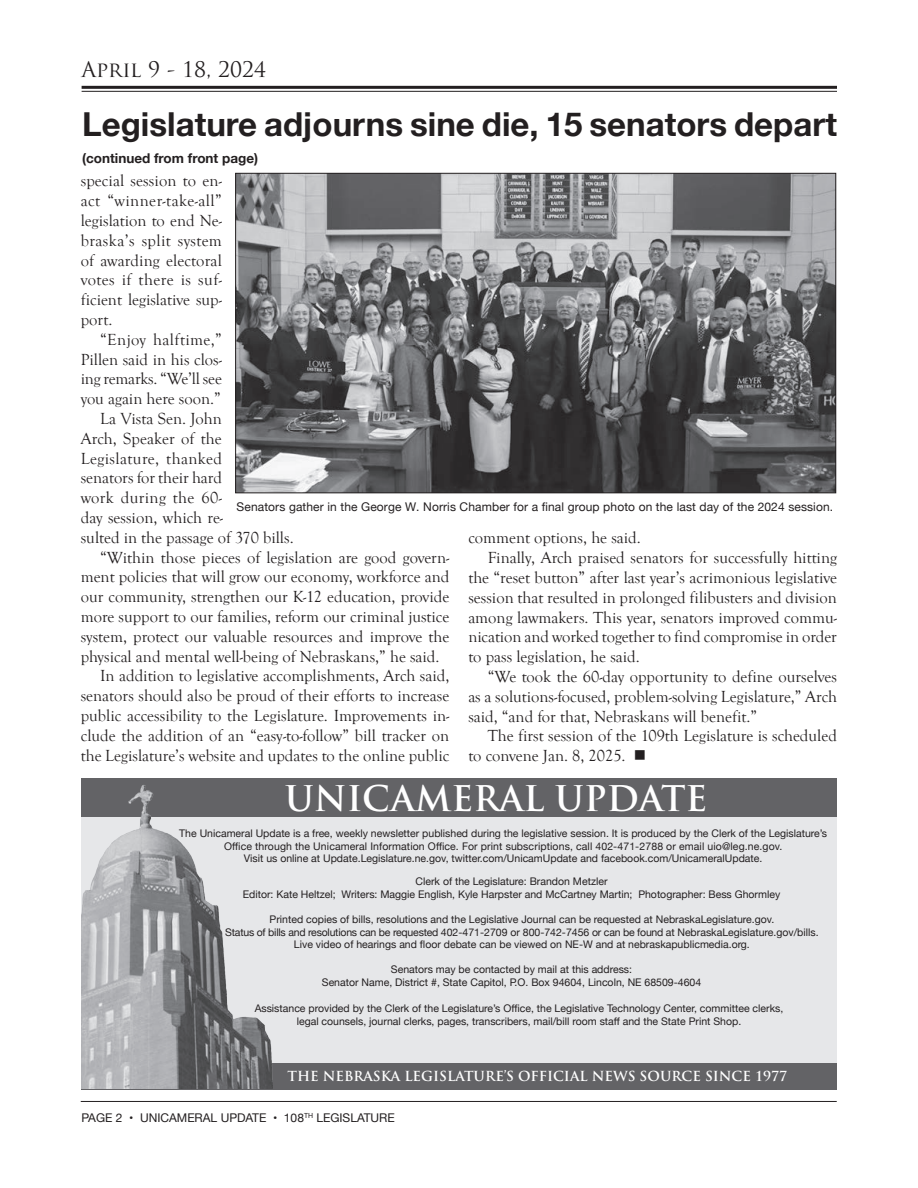
<style>
.page{position:relative;width:918px;height:1188px;background:#fff}
.page>*{position:absolute;margin:0;border:0;box-sizing:border-box;transform-origin:0 0}
.t1{font:700 34.5px "Trajan Pro";color:#fff}
.Upfront_Headline{font:700 33px "Helvetica Neue";color:#231f20}
.t2{font:21px "Trajan Pro";color:#231f20}
.body{font:16.5px/19.8px "Goudy Old Style T";color:#231f20;text-align:justify}
.t3{font:700 13.5px "Trajan Pro";color:#fff}
.Upfront_Headline-2{font:700 13.5px "Helvetica Neue";color:#231f20}
.photo_caption{font:12px "Helvetica Neue";letter-spacing:.01em;color:#231f20}
.t4{font:10.5px/12.6px "Helvetica Neue";color:#231f20;text-align:center}
</style>
<div class="page">
<hr style="left:81px;top:1101px;width:756px;height:1px;background:#231f20">
<hr style="left:82px;top:86px;width:755px;height:3px;background:#231f20">
<hr style="left:82px;top:91px;width:755px;height:1px;background:#231f20">
<div style="left:81px;top:813px;width:756px;height:250px;background:#e6e7e9"></div>
<div style="left:81px;top:1063px;width:755px;height:26px;background:#636366"></div>
<div style="left:81px;top:778px;width:756px;height:39px;background:#636366"></div>
<img style="left:81px;top:785px;width:192px;height:304px">
<img style="left:237px;top:175px;width:597px;height:316px">
<p class="t2" style="left:82px;top:56px;width:186px">April 9 - 18, 2024</p>
<p class="Upfront_Headline" style="left:82px;top:98px;width:756px">Legislature adjourns sine die, 15 senators depart</p>
<p class="Upfront_Headline-2" style="left:82px;top:148px;width:177px">(continued from front page)</p>
<p class="body" style="left:81px;top:171px;width:143px">special session to en&shy;act “winner-take-all” legislation to end Ne&shy;braska’s split system of awarding electoral votes if there is suf&shy;ficient legislative sup&shy;port.</p>
<p class="body" style="left:81px;top:330px;width:143px;text-indent:19px">“Enjoy halftime,” Pillen said in his clos&shy;ing remarks. “We’ll see you again here soon.”</p>
<p class="body" style="left:81px;top:409px;width:214px;text-align:left;text-indent:19px">La Vista Sen. John<br>Arch, Speaker of the<br>Legislature, thanked<br>senators for their hard<br>work during the 60-<br>day session, which re-<br>sulted in the passage of 370 bills.</p>
<p class="body" style="left:81px;top:548px;width:370px;text-indent:19px">“Within those pieces of legislation are good govern&shy;ment policies that will grow our economy, workforce and our community, strengthen our K-12 education, provide more support to our families, reform our criminal justice system, protect our valuable resources and improve the physical and mental well-being of Nebraskans,” he said.</p>
<p class="body" style="left:81px;top:666px;width:370px;text-indent:19px">In addition to legislative accomplishments, Arch said, senators should also be proud of their efforts to increase public accessibility to the Legislature. Improvements in&shy;clude the addition of an “easy-to-follow” bill tracker on the Legislature’s website and updates to the online public</p>
<p class="photo_caption" style="left:237px;top:498px;width:598px">Senators gather in the George W. Norris Chamber for a final group photo on the last day of the 2024 session.</p>
<p class="body" style="left:468px;top:528px;width:174px">comment options, he said.</p>
<p class="body" style="left:468px;top:548px;width:370px;text-indent:19px">Finally, Arch praised senators for successfully hitting the “reset button” after last year’s acrimonious legislative session that resulted in prolonged filibusters and division among lawmakers. This year, senators improved commu&shy;nication and worked together to find compromise in order to pass legislation, he said.</p>
<p class="body" style="left:468px;top:667px;width:370px;text-indent:19px">“We took the 60-day opportunity to define ourselves as a solutions-focused, problem-solving Legislature,” Arch said, “and for that, Nebraskans will benefit.”</p>
<p class="body" style="left:468px;top:726px;width:370px;text-indent:19px">The first session of the 109th Legislature is scheduled to convene Jan. 8, 2025. ■</p>
<h1 class="t1" style="left:285px;top:777px;width:424px">UNICAMERAL UPDATE</h1>
<p class="t4" style="left:179px;top:828px;width:649px">The Unicameral Update is a free, weekly newsletter published during the legislative session. It is produced by the Clerk of the Legislature’s<br>Office through the Unicameral Information Office. For print subscriptions, call 402-471-2788 or email uio@leg.ne.gov.<br>Visit us online at Update.Legislature.ne.gov, twitter.com/UnicamUpdate and facebook.com/UnicameralUpdate.</p>
<p class="t4" style="left:243px;top:876px;width:539px">Clerk of the Legislature: Brandon Metzler<br>Editor: Kate Heltzel; Writers: Maggie English, Kyle Harpster and McCartney Martin; Photographer: Bess Ghormley</p>
<p class="t4" style="left:225px;top:914px;width:595px">Printed copies of bills, resolutions and the Legislative Journal can be requested at NebraskaLegislature.gov.<br>Status of bills and resolutions can be requested 402-471-2709 or 800-742-7456 or can be found at NebraskaLegislature.gov/bills.<br>Live video of hearings and floor debate can be viewed on NE-W and at nebraskapublicmedia.org.</p>
<p class="t4" style="left:322px;top:964px;width:381px">Senators may be contacted by mail at this address:<br>Senator Name, District #, State Capitol, P.O. Box 94604, Lincoln, NE 68509-4604</p>
<p class="t4" style="left:255px;top:1003px;width:530px">Assistance provided by the Clerk of the Legislature’s Office, the Legislative Technology Center, committee clerks, legal counsels, journal clerks, pages, transcribers, mail/bill room staff and the State Print Shop.</p>
<p class="t3" style="left:287px;top:1067px;width:501px">THE NEBRASKA LEGISLATURE’S OFFICIAL NEWS SOURCE SINCE 1977</p>
<p class="photo_caption" style="left:81px;top:1109px;width:315px">PAGE 2 • UNICAMERAL UPDATE • 108<sup>TH</sup> LEGISLATURE</p>
</div>
